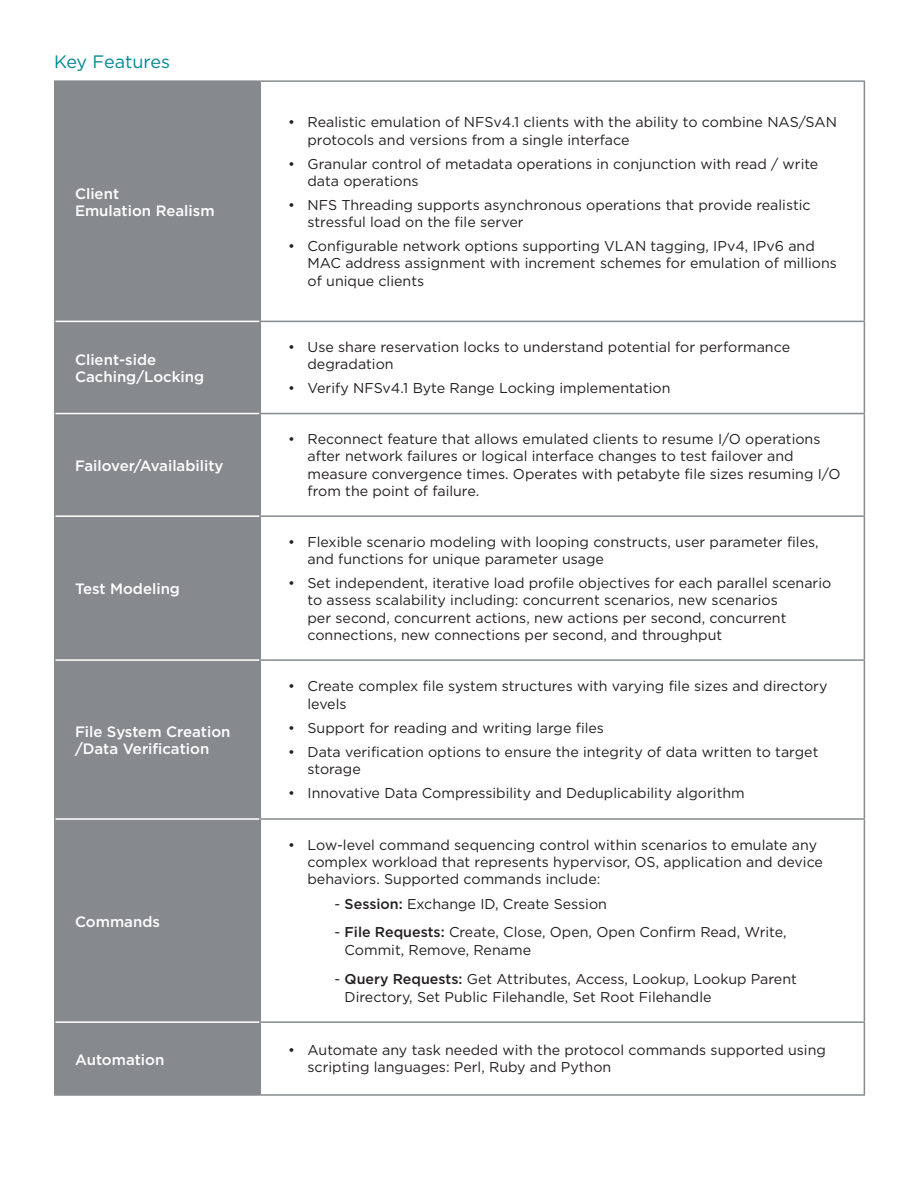
<style>
.page{position:relative;width:918px;height:1188px;background:#fff}
.page>*{position:absolute;margin:0;border:0;box-sizing:border-box;transform-origin:0 0}
.Subheading{font:18px "Gotham";letter-spacing:-.005em;color:#008895}
.Featured_Headline{font:500 15px/16.5px "Gotham";color:#fff}
.Body_Copy{font:14.25px/17.2px "Gotham";color:#231f20}
.s1{font-weight:500}
</style>
<div class="page">
<div style="left:56px;top:82px;width:204px;height:1012px;background:#868a8e"></div>
<hr style="left:54px;top:80px;width:206px;height:2px;background:#868a8e">
<hr style="left:54px;top:82px;width:2px;height:239px;background:#868a8e">
<hr style="left:54px;top:321px;width:2px;height:93px;background:#868a8e">
<hr style="left:54px;top:414px;width:2px;height:102px;background:#868a8e">
<hr style="left:54px;top:516px;width:2px;height:144px;background:#868a8e">
<hr style="left:54px;top:660px;width:2px;height:159px;background:#868a8e">
<hr style="left:54px;top:819px;width:2px;height:203px;background:#868a8e">
<hr style="left:54px;top:1022px;width:2px;height:72px;background:#868a8e">
<hr style="left:54px;top:1094px;width:206px;height:2px;background:#868a8e">
<hr style="left:56px;top:321px;width:204px;height:1px;background:#fff">
<hr style="left:56px;top:413px;width:204px;height:1px;background:#fff">
<hr style="left:56px;top:515px;width:204px;height:2px;background:#fff">
<hr style="left:56px;top:659px;width:204px;height:2px;background:#fff">
<hr style="left:56px;top:818px;width:204px;height:2px;background:#fff">
<hr style="left:56px;top:1021px;width:204px;height:2px;background:#fff">
<hr style="left:260px;top:80px;width:605px;height:2px;background:#868a8e">
<hr style="left:260px;top:82px;width:1px;height:239px;background:#868a8e">
<hr style="left:260px;top:321px;width:605px;height:1px;background:#868a8e">
<hr style="left:260px;top:322px;width:1px;height:91px;background:#868a8e">
<hr style="left:260px;top:413px;width:605px;height:1px;background:#868a8e">
<hr style="left:260px;top:414px;width:1px;height:101px;background:#868a8e">
<hr style="left:260px;top:515px;width:605px;height:2px;background:#868a8e">
<hr style="left:260px;top:517px;width:1px;height:142px;background:#868a8e">
<hr style="left:260px;top:659px;width:605px;height:2px;background:#868a8e">
<hr style="left:260px;top:661px;width:1px;height:157px;background:#868a8e">
<hr style="left:260px;top:818px;width:605px;height:2px;background:#868a8e">
<hr style="left:260px;top:820px;width:1px;height:201px;background:#868a8e">
<hr style="left:260px;top:1021px;width:605px;height:2px;background:#868a8e">
<hr style="left:260px;top:1023px;width:1px;height:71px;background:#868a8e">
<hr style="left:260px;top:1094px;width:605px;height:2px;background:#868a8e">
<hr style="left:864px;top:82px;width:1px;height:239px;background:#868a8e">
<hr style="left:864px;top:322px;width:1px;height:91px;background:#868a8e">
<hr style="left:864px;top:414px;width:1px;height:101px;background:#868a8e">
<hr style="left:864px;top:517px;width:1px;height:142px;background:#868a8e">
<hr style="left:864px;top:661px;width:1px;height:157px;background:#868a8e">
<hr style="left:864px;top:820px;width:1px;height:201px;background:#868a8e">
<hr style="left:864px;top:1023px;width:1px;height:71px;background:#868a8e">
<p class="Subheading" style="left:54px;top:52px;width:118px">Key Features</p>
<p class="Featured_Headline" style="left:75px;top:185px;width:141px">Client<br>Emulation Realism</p>
<p class="Featured_Headline" style="left:75px;top:351px;width:131px">Client-side<br>Caching/Locking</p>
<p class="Featured_Headline" style="left:75px;top:457px;width:150px">Failover/Availability</p>
<p class="Featured_Headline" style="left:75px;top:580px;width:107px">Test Modeling</p>
<p class="Featured_Headline" style="left:75px;top:724px;width:157px">File System Creation /Data Verification</p>
<p class="Featured_Headline" style="left:75px;top:913px;width:86px">Commands</p>
<p class="Body_Copy" style="left:308px;top:113px;width:531px;text-indent:-20px">• Realistic emulation of NFSv4.1 clients with the ability to combine NAS/SAN protocols and versions from a single interface</p>
<p class="Body_Copy" style="left:308px;top:155px;width:512px;text-indent:-20px">• Granular control of metadata operations in conjunction with read / write data operations</p>
<p class="Body_Copy" style="left:308px;top:196px;width:505px;text-indent:-20px">• NFS Threading supports asynchronous operations that provide realistic stressful load on the file server</p>
<p class="Body_Copy" style="left:308px;top:237px;width:531px;text-indent:-20px">• Configurable network options supporting VLAN tagging, IPv4, IPv6 and<br>MAC address assignment with increment schemes for emulation of millions of unique clients</p>
<p class="Body_Copy" style="left:308px;top:338px;width:484px;text-indent:-20px">• Use share reservation locks to understand potential for performance degradation</p>
<p class="Body_Copy" style="left:288px;top:379px;width:384px">• Verify NFSv4.1 Byte Range Locking implementation</p>
<p class="Body_Copy" style="left:308px;top:430px;width:535px;text-indent:-20px">• Reconnect feature that allows emulated clients to resume I/O operations after network failures or logical interface changes to test failover and measure convergence times. Operates with petabyte file sizes resuming I/O from the point of failure.</p>
<p class="Body_Copy" style="left:308px;top:533px;width:513px;text-indent:-20px">• Flexible scenario modeling with looping constructs, user parameter files, and functions for unique parameter usage</p>
<p class="Body_Copy" style="left:308px;top:574px;width:525px;text-indent:-20px">• Set independent, iterative load profile objectives for each parallel scenario to assess scalability including: concurrent scenarios, new scenarios<br>per second, concurrent actions, new actions per second, concurrent connections, new connections per second, and throughput</p>
<p class="Body_Copy" style="left:308px;top:678px;width:521px;text-indent:-20px">• Create complex file system structures with varying file sizes and directory levels</p>
<p class="Body_Copy" style="left:288px;top:719px;width:318px">• Support for reading and writing large files</p>
<p class="Body_Copy" style="left:308px;top:743px;width:512px;text-indent:-20px">• Data verification options to ensure the integrity of data written to target storage</p>
<p class="Body_Copy" style="left:288px;top:784px;width:458px">• Innovative Data Compressibility and Deduplicability algorithm</p>
<p class="Body_Copy" style="left:308px;top:836px;width:517px;text-indent:-20px">• Low-level command sequencing control within scenarios to emulate any complex workload that represents hypervisor, OS, application and device behaviors. Supported commands include:</p>
<p class="Body_Copy" style="left:335px;top:895px;width:274px">- <span class="s1">Session:</span> Exchange ID, Create Session</p>
<p class="Body_Copy" style="left:345px;top:923px;width:443px;line-height:18px;text-indent:-10px">- <span class="s1">File Requests:</span> Create, Close, Open, Open Confirm Read, Write,<br>Commit, Remove, Rename</p>
<p class="Body_Copy" style="left:345px;top:970px;width:454px;line-height:18px;text-indent:-10px">- <span class="s1">Query Requests:</span> Get Attributes, Access, Lookup, Lookup Parent<br>Directory, Set Public Filehandle, Set Root Filehandle</p>
<p class="Featured_Headline" style="left:75px;top:1051px;width:91px">Automation</p>
<p class="Body_Copy" style="left:308px;top:1041px;width:520px;text-indent:-20px">• Automate any task needed with the protocol commands supported using scripting languages: Perl, Ruby and Python</p>
</div>
